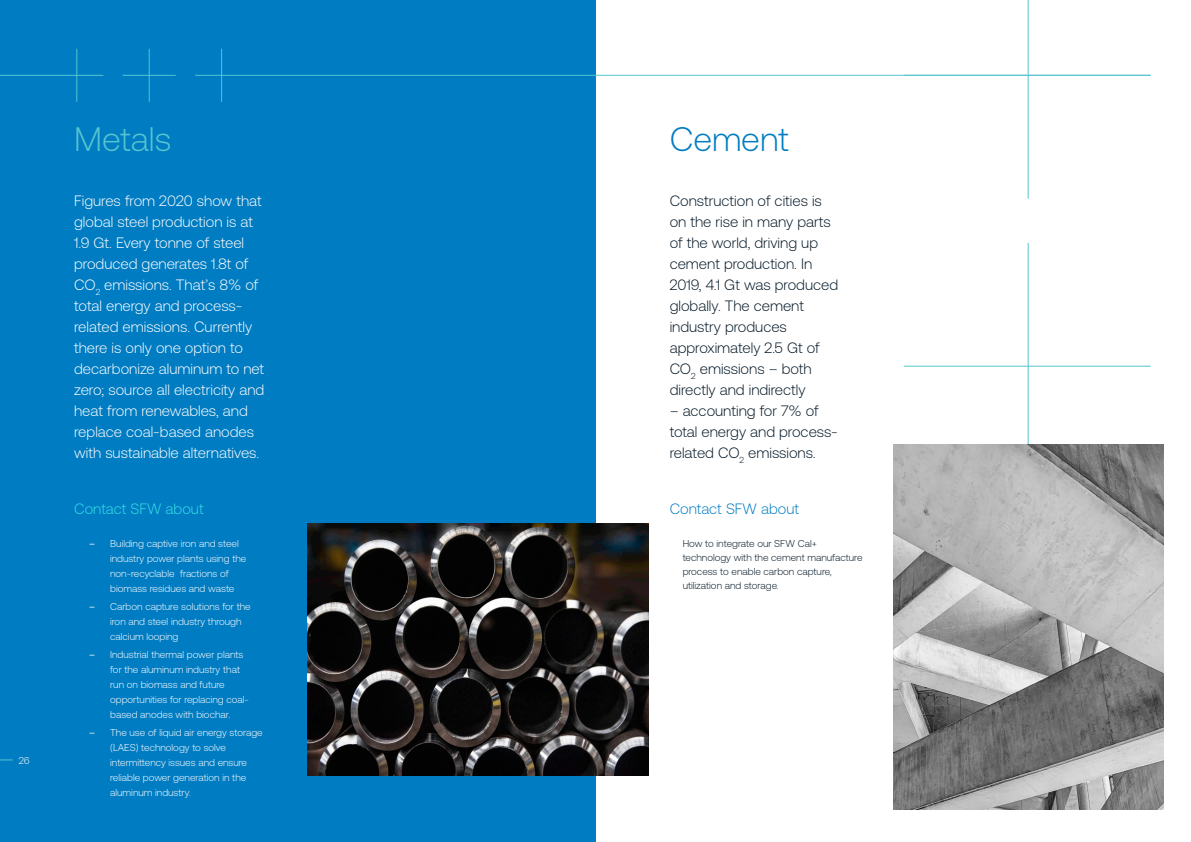
<style>
.page{position:relative;width:1191px;height:842px;background:#fff}
.page>*{position:absolute;margin:0;border:0;box-sizing:border-box;transform-origin:0 0}
.t1{font:300 34px "Aeonik";color:#54c5cf}
.t2{font:300 34px "Aeonik";color:#007cc2}
.Call_out{font:300 15px/21px "Aeonik";color:#fff}
.Call_out-2{font:300 15px/21px "Aeonik";color:#001524}
.Call_out-3{font:300 15px "Aeonik";color:#37dee7}
.Call_out-4{font:300 15px "Aeonik";color:#007cc2}
.t3{font:300 10px/15px "Aeonik";color:#fff}
.t4{font:300 10px/14px "Aeonik";color:#001524}
.s1{font-weight:400}
</style>
<div class="page">
<div style="left:0;top:0;width:595px;height:842px;background:#007cc2"></div>
<svg style="left:0;top:759px;width:13px;height:1px"></svg>
<hr style="left:195px;top:75px;width:955px;height:1px;background:#54c5cf">
<hr style="left:149px;top:49px;width:1px;height:53px;background:#54c5cf">
<hr style="left:76px;top:49px;width:1px;height:53px;background:#54c5cf">
<hr style="left:221px;top:49px;width:1px;height:53px;background:#54c5cf">
<hr style="left:123px;top:75px;width:53px;height:1px;background:#54c5cf">
<hr style="left:0;top:75px;width:103px;height:1px;background:#54c5cf">
<hr style="left:1027px;top:0;width:1px;height:199px;background:#54c5cf">
<hr style="left:1027px;top:243px;width:1px;height:246px;background:#54c5cf">
<hr style="left:904px;top:366px;width:246px;height:1px;background:#54c5cf">
<img style="left:307px;top:523px;width:341px;height:252px">
<img style="left:894px;top:444px;width:269px;height:365px">
<p class="t3" style="left:19px;top:753px;width:13px">26</p>
<h1 class="t1" style="left:74px;top:120px;width:99px">Metals</h1>
<p class="Call_out" style="left:74px;top:190px;width:192px">Figures from 2020 show that global steel production is at<br>1.9 Gt. Every tonne of steel produced generates 1.8t of<br>CO<sub>2</sub> emissions. That’s 8% of total energy and process&shy;related emissions. Currently there is only one option to decarbonize aluminum to net zero; source all electricity and heat from renewables, and replace coal-based anodes with sustainable alternatives.</p>
<p class="Call_out-3" style="left:74px;top:500px;width:131px">Contact SFW about</p>
<p class="t3" style="left:110px;top:536px;width:138px;text-indent:-21px"><span class="s1">–</span> Building captive iron and steel industry power plants using the non-recyclable fractions of biomass residues and waste</p>
<p class="t3" style="left:110px;top:599px;width:142px;text-indent:-21px"><span class="s1">–</span> Carbon capture solutions for the iron and steel industry through calcium looping</p>
<p class="t3" style="left:110px;top:647px;width:140px;text-indent:-21px"><span class="s1">–</span> Industrial thermal power plants for the aluminum industry that run on biomass and future opportunities for replacing coal&shy;based anodes with biochar.</p>
<p class="t3" style="left:110px;top:725px;width:154px;text-indent:-21px"><span class="s1">–</span> The use of liquid air energy storage (LAES) technology to solve intermittency issues and ensure reliable power generation in the aluminum industry.</p>
<h1 class="t2" style="left:669px;top:120px;width:121px">Cement</h1>
<p class="Call_out-2" style="left:669px;top:190px;width:170px">Construction of cities is on the rise in many parts of the world, driving up cement production. In<br>2019, 4.1 Gt was produced globally. The cement industry produces approximately 2.5 Gt of<br>CO<sub>2</sub> emissions – both directly and indirectly</p>
<p class="Call_out-2" style="left:669px;top:400px;width:170px">– accounting for 7% of total energy and process&shy;related CO<sub>2</sub> emissions.</p>
<p class="Call_out-4" style="left:669px;top:500px;width:131px">Contact SFW about</p>
<p class="t4" style="left:682px;top:536px;width:181px">How to integrate our SFW Cal+ technology with the cement manufacture process to enable carbon capture, utilization and storage.</p>
</div>
